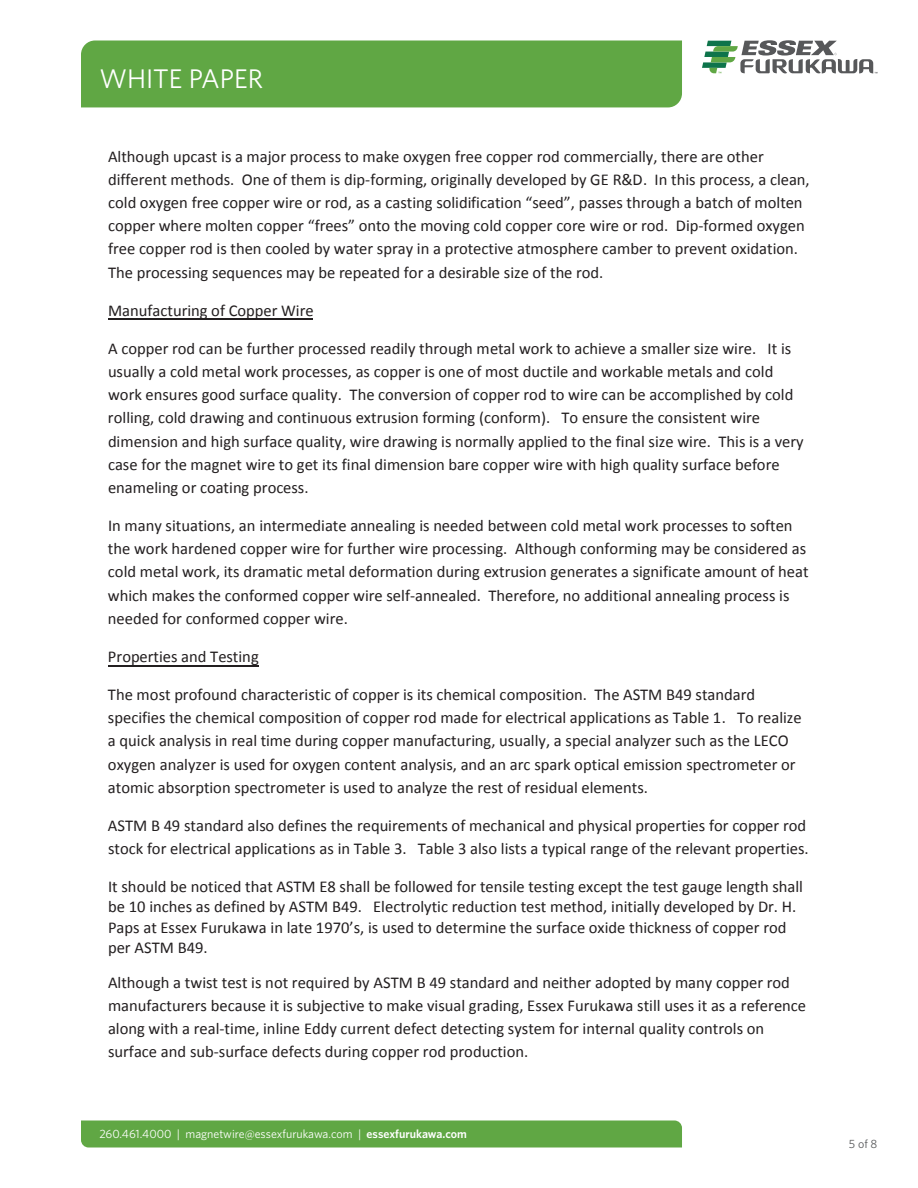
<style>
.page{position:relative;width:918px;height:1188px;background:#fff}
.page>*{position:absolute;margin:0;border:0;box-sizing:border-box;transform-origin:0 0}
.t1{font:27px "Whitney";color:#fff}
.t2{font:16.5px/23.2px "Calibri";color:#231f20}
.t3{font:12px "Whitney";color:#fff}
.t4{font:12px "Whitney";color:#57585a}
.s1{font-weight:600}
</style>
<div class="page">
<div style="left:81px;top:40px;width:601px;height:67px;background:#60a744"></div>
<svg style="left:81px;top:1120px;width:601px;height:28px;background:#65aa4a"></svg>
<svg style="left:702px;top:40px;width:176px;height:33px"></svg>
<hr style="left:108px;top:319px;width:205px;height:1px;background:#231f20">
<hr style="left:108px;top:665px;width:151px;height:1px;background:#231f20">
<h1 class="t1" style="left:99px;top:61px;width:165px">WHITE PAPER</h1>
<p class="t2" style="left:108px;top:145px;width:703px">Although upcast is a major process to make oxygen free copper rod commercially, there are other different methods. One of them is dip-forming, originally developed by GE R&amp;D. In this process, a clean, cold oxygen free copper wire or rod, as a casting solidification “seed”, passes through a batch of molten copper where molten copper “frees” onto the moving cold copper core wire or rod. Dip-formed oxygen free copper rod is then cooled by water spray in a protective atmosphere camber to prevent oxidation.<br>The processing sequences may be repeated for a desirable size of the rod.</p>
<p class="t2" style="left:108px;top:299px;width:207px">Manufacturing of Copper Wire</p>
<p class="t2" style="left:108px;top:337px;width:697px">A copper rod can be further processed readily through metal work to achieve a smaller size wire. It is usually a cold metal work processes, as copper is one of most ductile and workable metals and cold work ensures good surface quality. The conversion of copper rod to wire can be accomplished by cold rolling, cold drawing and continuous extrusion forming (conform). To ensure the consistent wire dimension and high surface quality, wire drawing is normally applied to the final size wire. This is a very case for the magnet wire to get its final dimension bare copper wire with high quality surface before enameling or coating process.</p>
<p class="t2" style="left:108px;top:514px;width:702px">In many situations, an intermediate annealing is needed between cold metal work processes to soften the work hardened copper wire for further wire processing. Although conforming may be considered as cold metal work, its dramatic metal deformation during extrusion generates a significate amount of heat which makes the conformed copper wire self-annealed. Therefore, no additional annealing process is needed for conformed copper wire.</p>
<p class="t2" style="left:108px;top:645px;width:152px">Properties and Testing</p>
<p class="t2" style="left:108px;top:683px;width:695px">The most profound characteristic of copper is its chemical composition. The ASTM B49 standard specifies the chemical composition of copper rod made for electrical applications as Table 1. To realize a quick analysis in real time during copper manufacturing, usually, a special analyzer such as the LECO oxygen analyzer is used for oxygen content analysis, and an arc spark optical emission spectrometer or atomic absorption spectrometer is used to analyze the rest of residual elements.</p>
<p class="t2" style="left:108px;top:814px;width:702px">ASTM B 49 standard also defines the requirements of mechanical and physical properties for copper rod stock for electrical applications as in Table 3. Table 3 also lists a typical range of the relevant properties.</p>
<p class="t2" style="left:108px;top:877px;width:697px;line-height:20.1px">It should be noticed that ASTM E8 shall be followed for tensile testing except the test gauge length shall be 10 inches as defined by ASTM B49. Electrolytic reduction test method, initially developed by Dr. H.<br>Paps at Essex Furukawa in late 1970’s, is used to determine the surface oxide thickness of copper rod per ASTM B49.</p>
<p class="t2" style="left:108px;top:971px;width:700px">Although a twist test is not required by ASTM B 49 standard and neither adopted by many copper rod manufacturers because it is subjective to make visual grading, Essex Furukawa still uses it as a reference along with a real-time, inline Eddy current defect detecting system for internal quality controls on surface and sub-surface defects during copper rod production.</p>
<p class="t3" style="left:99px;top:1126px;width:369px">260.461.4000 | magnetwire@essexfurukawa.com | <span class="s1">essexfurukawa.com</span></p>
<p class="t4" style="left:849px;top:1135px;width:30px">5 of 8</p>
</div>
